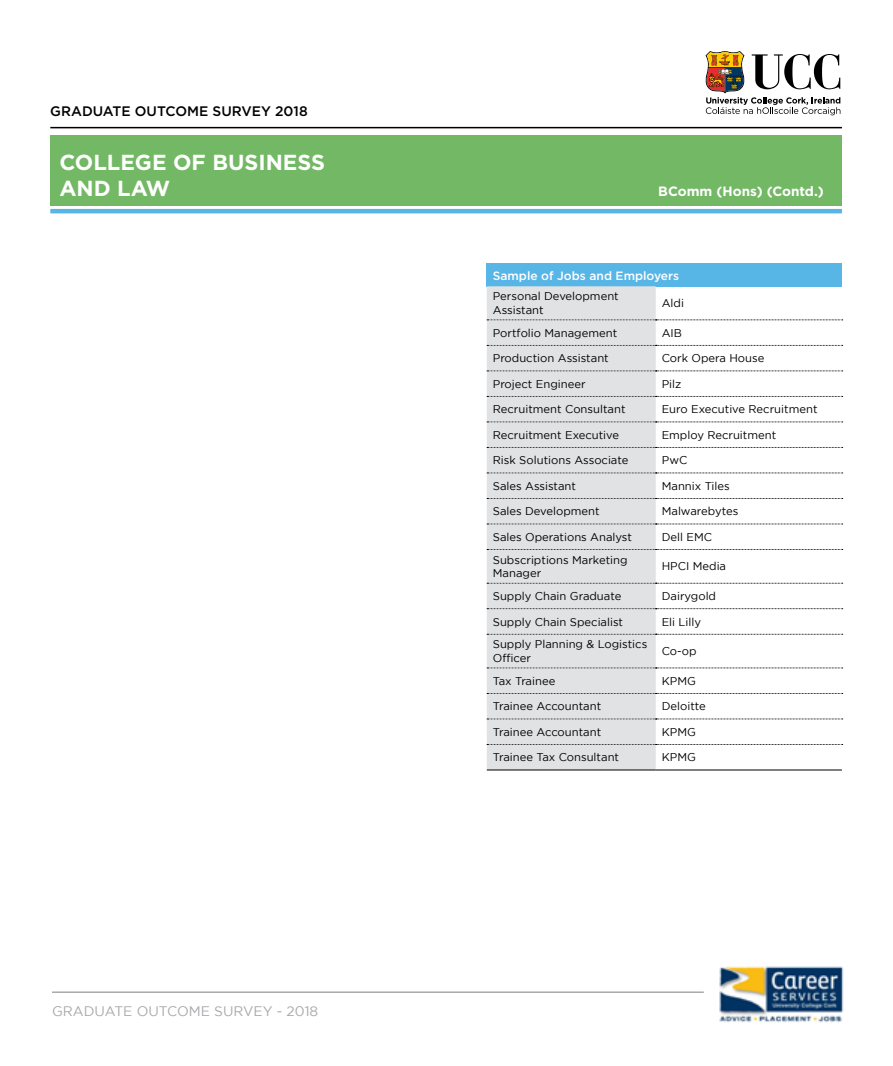
<style>
.page{position:relative;width:893px;height:1066px;background:#fff}
.page>*{position:absolute;margin:0;border:0;box-sizing:border-box;transform-origin:0 0}
.t1{font:700 21.75px/26.1px "Gotham";color:#fff}
.t2{font:13.8px "Gotham";color:#a7a9ac}
.t3{font:500 13.8px "Gotham";color:#000}
.t4{font:700 13.5px "Gotham";color:#fff}
.t5{font:500 12px "Gotham";color:#fff}
.t6{font:11.25px/13.5px "Gotham";color:#000}
</style>
<div class="page">
<div style="left:50px;top:135px;width:792px;height:71px;background:#73b865"></div>
<hr style="left:50px;top:127px;width:792px;height:1px;background:#000">
<hr style="left:50px;top:209px;width:792px;height:4px;background:#58b6e7">
<svg style="left:705px;top:51px;width:135px;height:64px"></svg>
<img style="left:719px;top:966px;width:125px;height:57px">
<hr style="left:52px;top:991px;width:652px;height:2px;background:#a7a9ac">
<div style="left:487px;top:263px;width:355px;height:23px;background:#58b6e7"></div>
<div style="left:487px;top:286px;width:169px;height:484px;background:#e1e2e3"></div>
<hr style="left:487px;top:770px;width:169px;height:1px;background:#000">
<hr style="left:656px;top:770px;width:186px;height:1px;background:#000">
<svg style="left:487px;top:320px;width:356px;height:1px"></svg>
<svg style="left:487px;top:345px;width:356px;height:1px"></svg>
<svg style="left:487px;top:371px;width:356px;height:1px"></svg>
<svg style="left:487px;top:396px;width:356px;height:1px"></svg>
<svg style="left:487px;top:422px;width:356px;height:1px"></svg>
<svg style="left:487px;top:447px;width:356px;height:1px"></svg>
<svg style="left:487px;top:473px;width:356px;height:1px"></svg>
<svg style="left:487px;top:498px;width:356px;height:1px"></svg>
<svg style="left:487px;top:524px;width:356px;height:1px"></svg>
<svg style="left:487px;top:549px;width:356px;height:1px"></svg>
<svg style="left:487px;top:583px;width:356px;height:1px"></svg>
<svg style="left:487px;top:608px;width:356px;height:1px"></svg>
<svg style="left:487px;top:634px;width:356px;height:1px"></svg>
<svg style="left:487px;top:668px;width:356px;height:1px"></svg>
<svg style="left:487px;top:693px;width:356px;height:1px"></svg>
<svg style="left:487px;top:719px;width:356px;height:1px"></svg>
<svg style="left:487px;top:744px;width:356px;height:1px"></svg>
<p class="t3" style="left:50px;top:104px;width:259px">GRADUATE OUTCOME SURVEY 2018</p>
<p class="t1" style="left:59px;top:149px;width:267px">COLLEGE OF BUSINESS<br>AND LAW</p>
<p class="t2" style="left:52px;top:1004px;width:268px">GRADUATE OUTCOME SURVEY - 2018</p>
<p class="t4" style="left:658px;top:183px;width:167px">BComm (Hons) (Contd.)</p>
<p class="t5" style="left:493px;top:269px;width:188px">Sample of Jobs and Employers</p>
<p class="t6" style="left:493px;top:289px;width:127px">Personal Development<br>Assistant</p>
<p class="t6" style="left:662px;top:296px;width:24px">Aldi</p>
<p class="t6" style="left:493px;top:326px;width:126px">Portfolio Management</p>
<p class="t6" style="left:662px;top:326px;width:22px">AIB</p>
<p class="t6" style="left:493px;top:351px;width:117px">Production Assistant</p>
<p class="t6" style="left:662px;top:351px;width:104px">Cork Opera House</p>
<p class="t6" style="left:493px;top:377px;width:94px">Project Engineer</p>
<p class="t6" style="left:662px;top:377px;width:21px">Pilz</p>
<p class="t6" style="left:493px;top:402px;width:134px">Recruitment Consultant</p>
<p class="t6" style="left:662px;top:402px;width:157px">Euro Executive Recruitment</p>
<p class="t6" style="left:493px;top:428px;width:128px">Recruitment Executive</p>
<p class="t6" style="left:662px;top:428px;width:116px">Employ Recruitment</p>
<p class="t6" style="left:493px;top:453px;width:137px">Risk Solutions Associate</p>
<p class="t6" style="left:662px;top:453px;width:27px">PwC</p>
<p class="t6" style="left:493px;top:479px;width:85px">Sales Assistant</p>
<p class="t6" style="left:662px;top:479px;width:70px">Mannix Tiles</p>
<p class="t6" style="left:493px;top:504px;width:108px">Sales Development</p>
<p class="t6" style="left:662px;top:504px;width:78px">Malwarebytes</p>
<p class="t6" style="left:493px;top:530px;width:141px">Sales Operations Analyst</p>
<p class="t6" style="left:662px;top:530px;width:52px">Dell EMC</p>
<p class="t6" style="left:493px;top:553px;width:136px">Subscriptions Marketing<br>Manager</p>
<p class="t6" style="left:662px;top:560px;width:66px">HPCI Media</p>
<p class="t6" style="left:493px;top:589px;width:130px">Supply Chain Graduate</p>
<p class="t6" style="left:662px;top:589px;width:56px">Dairygold</p>
<p class="t6" style="left:493px;top:615px;width:132px">Supply Chain Specialist</p>
<p class="t6" style="left:662px;top:615px;width:41px">Eli Lilly</p>
<p class="t6" style="left:493px;top:638px;width:156px">Supply Planning &amp; Logistics<br>Officer</p>
<p class="t6" style="left:662px;top:644px;width:36px">Co-op</p>
<p class="t6" style="left:493px;top:674px;width:64px">Tax Trainee</p>
<p class="t6" style="left:662px;top:674px;width:36px">KPMG</p>
<p class="t6" style="left:493px;top:699px;width:110px">Trainee Accountant</p>
<p class="t6" style="left:662px;top:699px;width:46px">Deloitte</p>
<p class="t6" style="left:493px;top:725px;width:110px">Trainee Accountant</p>
<p class="t6" style="left:662px;top:725px;width:36px">KPMG</p>
<p class="t6" style="left:493px;top:750px;width:128px">Trainee Tax Consultant</p>
<p class="t6" style="left:662px;top:750px;width:36px">KPMG</p>
</div>
